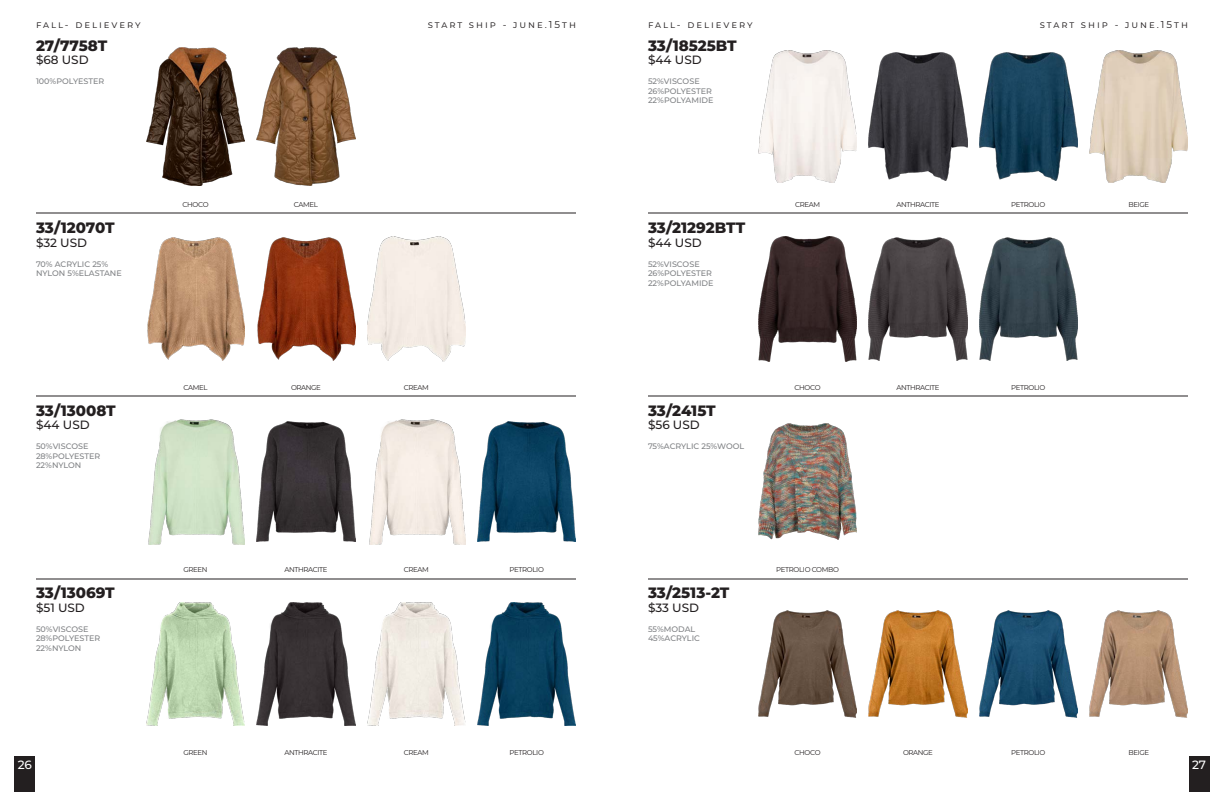
<style>
.page{position:relative;width:1224px;height:792px;background:#fff}
.page>*{position:absolute;margin:0;border:0;box-sizing:border-box;transform-origin:0 0}
.t1{font:800 15px "Montserrat";color:#231f20}
.t2{font:500 12px "Montserrat";color:#231f20}
.t3{font:500 12px "Montserrat";color:#fff}
.t4{font:10px "Montserrat";letter-spacing:.2em;color:#231f20}
.t5{font:500 8px/9.6px "Montserrat";color:#808285}
.t6{font:7px "Montserrat";letter-spacing:-.05em;color:#231f20}
</style>
<div class="page">
<div style="left:14px;top:756px;width:21px;height:36px;background:#231f20"></div>
<div style="left:1189px;top:756px;width:21px;height:36px;background:#231f20"></div>
<hr style="left:36px;top:213px;width:540px;height:1px;background:#231f20">
<hr style="left:36px;top:396px;width:540px;height:1px;background:#231f20">
<hr style="left:36px;top:579px;width:540px;height:1px;background:#231f20">
<img style="left:146px;top:47px;width:99px;height:139px">
<img style="left:257px;top:47px;width:98px;height:139px">
<img style="left:147px;top:238px;width:98px;height:122px">
<img style="left:257px;top:238px;width:98px;height:122px">
<img style="left:367px;top:237px;width:99px;height:124px">
<img style="left:148px;top:419px;width:97px;height:125px">
<img style="left:257px;top:422px;width:98px;height:119px">
<img style="left:369px;top:419px;width:97px;height:125px">
<img style="left:478px;top:422px;width:98px;height:119px">
<img style="left:146px;top:603px;width:99px;height:123px">
<img style="left:257px;top:603px;width:98px;height:123px">
<img style="left:367px;top:603px;width:99px;height:123px">
<img style="left:478px;top:603px;width:98px;height:123px">
<hr style="left:648px;top:213px;width:540px;height:1px;background:#231f20">
<hr style="left:648px;top:396px;width:540px;height:1px;background:#231f20">
<hr style="left:648px;top:579px;width:540px;height:1px;background:#231f20">
<img style="left:758px;top:50px;width:99px;height:132px">
<img style="left:869px;top:53px;width:98px;height:127px">
<img style="left:979px;top:53px;width:99px;height:127px">
<img style="left:1090px;top:50px;width:98px;height:132px">
<img style="left:758px;top:237px;width:99px;height:124px">
<img style="left:869px;top:238px;width:98px;height:122px">
<img style="left:979px;top:238px;width:99px;height:122px">
<img style="left:758px;top:423px;width:99px;height:117px">
<img style="left:758px;top:611px;width:99px;height:107px">
<img style="left:869px;top:611px;width:98px;height:107px">
<img style="left:979px;top:611px;width:99px;height:107px">
<img style="left:1090px;top:611px;width:98px;height:107px">
<p class="t4" style="left:36px;top:18px;width:106px">FALL- DELIEVERY</p>
<p class="t4" style="left:428px;top:18px;width:150px">Star t Shi p - June .15th</p>
<p class="t4" style="left:648px;top:18px;width:106px">FALL- DELIEVERY</p>
<p class="t4" style="left:1040px;top:18px;width:150px">Star t Shi p - June .15th</p>
<p class="t1" style="left:36px;top:34px;width:73px">27/7758T</p>
<p class="t5" style="left:36px;top:76px;width:70px">100%POLYESTER</p>
<p class="t2" style="left:36px;top:52px;width:54px">$68 USD</p>
<p class="t1" style="left:648px;top:34px;width:90px">33/18525BT</p>
<p class="t5" style="left:648px;top:76px;width:67px">52%VISCOSE<br>26%POLYESTER<br>22%POLYAMIDE</p>
<p class="t2" style="left:648px;top:52px;width:55px">$44 USD</p>
<p class="t6" style="left:183px;top:200px;width:27px">CHOCO</p>
<p class="t6" style="left:294px;top:200px;width:26px">CAMEL</p>
<p class="t6" style="left:795px;top:200px;width:27px">CREAM</p>
<p class="t6" style="left:896px;top:200px;width:45px">ANTHRACITE</p>
<p class="t6" style="left:1011px;top:200px;width:36px">PETROLIO</p>
<p class="t6" style="left:1128px;top:200px;width:22px">BEIGE</p>
<p class="t1" style="left:36px;top:217px;width:80px">33/12070T</p>
<p class="t5" style="left:36px;top:259px;width:87px">70% ACRYLIC 25%<br>NYLON 5%ELASTANE</p>
<p class="t2" style="left:36px;top:234px;width:53px">$32 USD</p>
<p class="t1" style="left:648px;top:217px;width:99px">33/21292BTT</p>
<p class="t5" style="left:648px;top:259px;width:67px">52%VISCOSE<br>26%POLYESTER<br>22%POLYAMIDE</p>
<p class="t2" style="left:648px;top:234px;width:55px">$44 USD</p>
<p class="t6" style="left:184px;top:382px;width:26px">CAMEL</p>
<p class="t6" style="left:291px;top:382px;width:31px">ORANGE</p>
<p class="t6" style="left:404px;top:382px;width:27px">CREAM</p>
<p class="t6" style="left:795px;top:382px;width:27px">CHOCO</p>
<p class="t6" style="left:896px;top:382px;width:45px">ANTHRACITE</p>
<p class="t6" style="left:1011px;top:382px;width:36px">PETROLIO</p>
<p class="t1" style="left:36px;top:399px;width:81px">33/13008T</p>
<p class="t5" style="left:36px;top:441px;width:66px">50%VISCOSE<br>28%POLYESTER<br>22%NYLON</p>
<p class="t2" style="left:36px;top:417px;width:55px">$44 USD</p>
<p class="t1" style="left:648px;top:399px;width:69px">33/2415T</p>
<p class="t5" style="left:648px;top:441px;width:98px">75%ACRYLIC 25%WOOL</p>
<p class="t2" style="left:648px;top:417px;width:53px">$56 USD</p>
<p class="t6" style="left:184px;top:565px;width:26px">GREEN</p>
<p class="t6" style="left:284px;top:565px;width:45px">ANTHRACITE</p>
<p class="t6" style="left:404px;top:565px;width:27px">CREAM</p>
<p class="t6" style="left:510px;top:565px;width:36px">PETROLIO</p>
<p class="t6" style="left:776px;top:565px;width:64px">PETROLIO COMBO</p>
<p class="t1" style="left:36px;top:582px;width:80px">33/13069T</p>
<p class="t5" style="left:36px;top:624px;width:66px">50%VISCOSE<br>28%POLYESTER<br>22%NYLON</p>
<p class="t2" style="left:36px;top:599px;width:50px">$51 USD</p>
<p class="t1" style="left:648px;top:582px;width:83px">33/2513-2T</p>
<p class="t5" style="left:648px;top:624px;width:53px">55%MODAL<br>45%ACRYLIC</p>
<p class="t2" style="left:648px;top:599px;width:53px">$33 USD</p>
<p class="t6" style="left:184px;top:747px;width:26px">GREEN</p>
<p class="t6" style="left:284px;top:747px;width:45px">ANTHRACITE</p>
<p class="t6" style="left:404px;top:747px;width:27px">CREAM</p>
<p class="t6" style="left:510px;top:747px;width:36px">PETROLIO</p>
<p class="t6" style="left:795px;top:747px;width:27px">CHOCO</p>
<p class="t6" style="left:903px;top:747px;width:31px">ORANGE</p>
<p class="t6" style="left:1011px;top:747px;width:36px">PETROLIO</p>
<p class="t6" style="left:1128px;top:747px;width:22px">BEIGE</p>
<h2 class="t3" style="left:18px;top:756px;width:16px">26</h2>
<h2 class="t3" style="left:1192px;top:756px;width:16px">27</h2>
</div>
